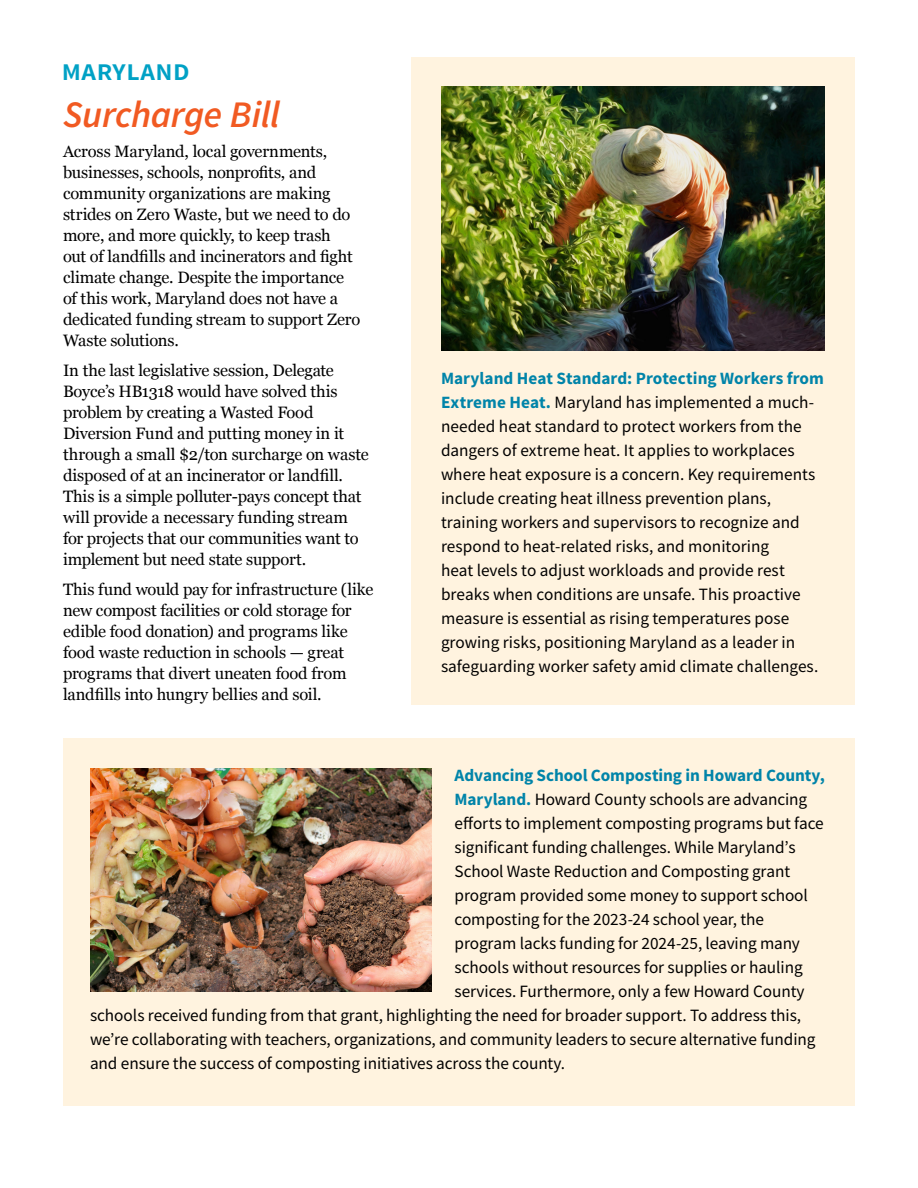
<style>
.page{position:relative;width:918px;height:1188px;background:#fff}
.page>*{position:absolute;margin:0;border:0;box-sizing:border-box;transform-origin:0 0}
._16_Head_Orange_Italic{font:italic 37.5px "Source Sans Variable";letter-spacing:-.01em;color:#f15a22}
.t1{font:30px "Source Sans Variable";color:#00a1c5}
._16_News_Body_text{font:17.25px/24px "Source Sans Variable";letter-spacing:-.005em;color:#000}
._16_News_Body_text-2{font:17.25px "Source Sans Variable";letter-spacing:-.005em;color:#0084a9}
._16_News_Body_text-3{font:16.5px/21px "Georgia";letter-spacing:-.01em;color:#000}
.s1{color:#0084a9}
</style>
<div class="page">
<div style="left:411px;top:57px;width:444px;height:648px;background:#fff3df"></div>
<div style="left:63px;top:738px;width:792px;height:367px;background:#fff3df"></div>
<img style="left:441px;top:86px;width:384px;height:264px">
<img style="left:90px;top:769px;width:342px;height:223px">
<p class="t1" style="left:62px;top:51px;width:130px">maryland</p>
<p class="_16_Head_Orange_Italic" style="left:63px;top:92px;width:219px">Surcharge Bill</p>
<p class="_16_News_Body_text-3" style="left:63px;top:140px;width:299px">Across Maryland, local governments, businesses, schools, nonprofits, and community organizations are making strides on Zero Waste, but we need to do more, and more quickly, to keep trash<br>out of landfills and incinerators and fight climate change. Despite the importance of this work, Maryland does not have a dedicated funding stream to support Zero Waste solutions.</p>
<p class="_16_News_Body_text-3" style="left:63px;top:359px;width:307px">In the last legislative session, Delegate Boyce’s HB1318 would have solved this problem by creating a Wasted Food Diversion Fund and putting money in it through a small $2/ton surcharge on waste disposed of at an incinerator or landfill.<br>This is a simple polluter-pays concept that will provide a necessary funding stream for projects that our communities want to implement but need state support.</p>
<p class="_16_News_Body_text-3" style="left:63px;top:578px;width:312px">This fund would pay for infrastructure (like new compost facilities or cold storage for edible food donation) and programs like food waste reduction in schools — great programs that divert uneaten food from landfills into hungry bellies and soil.</p>
<p class="_16_News_Body_text" style="left:441px;top:366px;width:384px"><span class="s1">Maryland Heat Standard: Protecting Workers from Extreme Heat.</span> Maryland has implemented a much&shy;needed heat standard to protect workers from the dangers of extreme heat. It applies to workplaces where heat exposure is a concern. Key requirements include creating heat illness prevention plans, training workers and supervisors to recognize and respond to heat-related risks, and monitoring<br>heat levels to adjust workloads and provide rest breaks when conditions are unsafe. This proactive measure is essential as rising temperatures pose growing risks, positioning Maryland as a leader in safeguarding worker safety amid climate challenges.</p>
<p class="_16_News_Body_text-2" style="left:454px;top:765px;width:372px">Advancing School Composting in Howard County,</p>
<p class="_16_News_Body_text" style="left:454px;top:788px;width:354px"><span class="s1">Maryland.</span> Howard County schools are advancing</p>
<p class="_16_News_Body_text" style="left:454px;top:812px;width:371px">efforts to implement composting programs but face</p>
<p class="_16_News_Body_text" style="left:454px;top:836px;width:343px">significant funding challenges. While Maryland’s</p>
<p class="_16_News_Body_text" style="left:454px;top:860px;width:337px">School Waste Reduction and Composting grant</p>
<p class="_16_News_Body_text" style="left:454px;top:884px;width:355px">program provided some money to support school</p>
<p class="_16_News_Body_text" style="left:454px;top:908px;width:311px">composting for the 2023-24 school year, the</p>
<p class="_16_News_Body_text" style="left:454px;top:932px;width:347px">program lacks funding for 2024-25, leaving many</p>
<p class="_16_News_Body_text" style="left:454px;top:956px;width:350px">schools without resources for supplies or hauling</p>
<p class="_16_News_Body_text" style="left:454px;top:980px;width:352px">services. Furthermore, only a few Howard County</p>
<p class="_16_News_Body_text" style="left:90px;top:1004px;width:713px">schools received funding from that grant, highlighting the need for broader support. To address this,</p>
<p class="_16_News_Body_text" style="left:90px;top:1028px;width:727px">we’re collaborating with teachers, organizations, and community leaders to secure alternative funding</p>
<p class="_16_News_Body_text" style="left:90px;top:1052px;width:477px">and ensure the success of composting initiatives across the county.</p>
</div>
